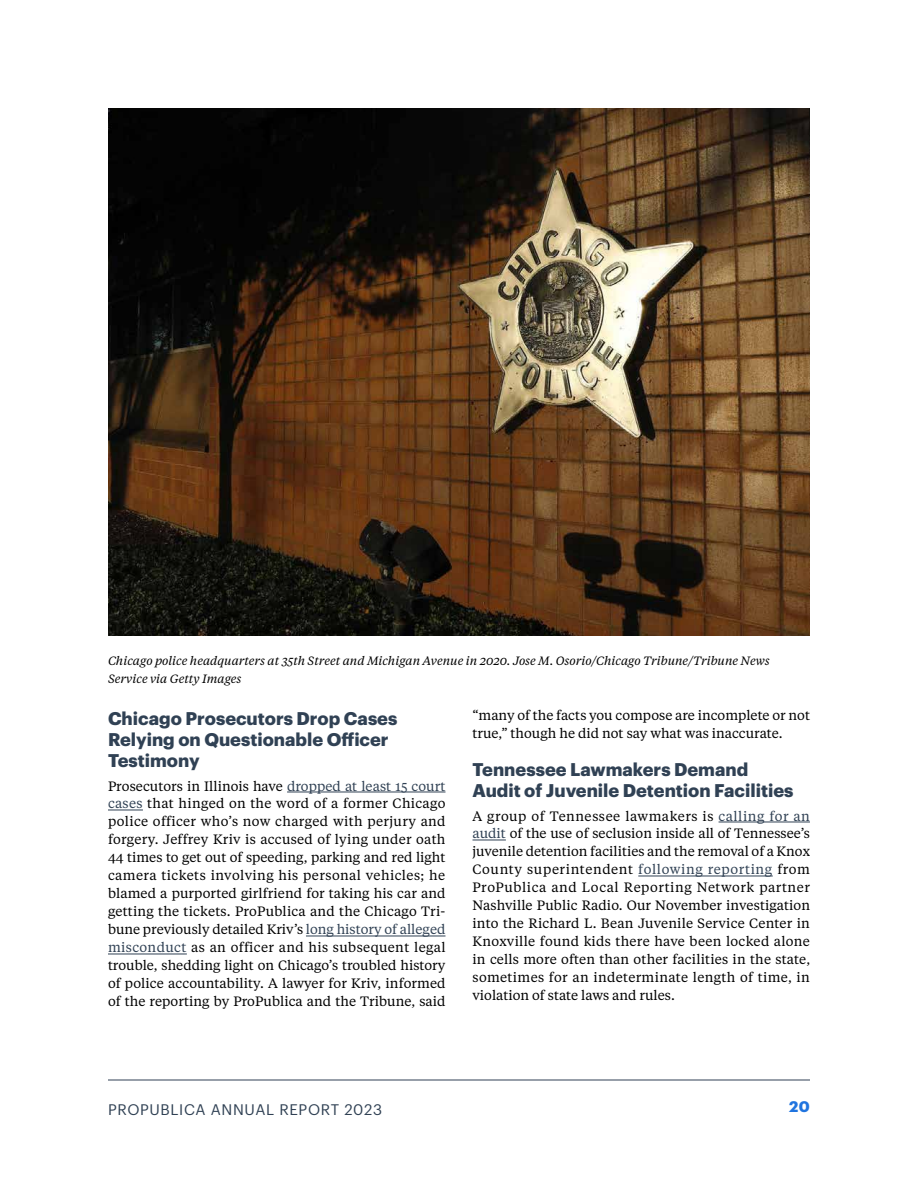
<style>
.page{position:relative;width:918px;height:1188px;background:#fff}
.page>*{position:absolute;margin:0;border:0;box-sizing:border-box;transform-origin:0 0}
.t1{font:700 18px/21px "Graphik";color:#304154}
.t2{font:15px "Graphik";letter-spacing:.045em;color:#304154}
.t3{font:700 15px "Graphik";color:#2074df}
.t4{font:13.5px/18px "Tiempos Text";color:#000;text-align:justify}
.t5{font:italic 12px/18px "Tiempos Text";color:#000}
.s1{color:#304154}
</style>
<div class="page">
<hr style="left:108px;top:1080px;width:702px;height:1px;background:#304154">
<hr style="left:287px;top:792px;width:159px;height:1px;background:#304154">
<hr style="left:108px;top:810px;width:35px;height:1px;background:#304154">
<hr style="left:306px;top:936px;width:140px;height:1px;background:#304154">
<hr style="left:108px;top:954px;width:79px;height:1px;background:#304154">
<hr style="left:719px;top:822px;width:91px;height:1px;background:#304154">
<hr style="left:472px;top:840px;width:34px;height:1px;background:#304154">
<hr style="left:638px;top:876px;width:135px;height:1px;background:#304154">
<img style="left:108px;top:108px;width:702px;height:527px">
<p class="t5" style="left:108px;top:651px;width:663px">Chicago police headquarters at 35th Street and Michigan Avenue in 2020. Jose M. Osorio/Chicago Tribune/Tribune News<br>Service via Getty Images</p>
<h1 class="t1" style="left:108px;top:706px;width:291px">Chicago Prosecutors Drop Cases<br>Relying on Questionable Officer<br>Testimony</h1>
<p class="t4" style="left:108px;top:776px;width:339px">Prosecutors in Illinois have <span class="s1">dropped at least 15 court cases</span> that hinged on the word of a former Chicago police officer who’s now charged with perjury and forgery. Jeffrey Kriv is accused of lying under oath 44 times to get out of speeding, parking and red light camera tickets involving his personal vehicles; he blamed a purported girlfriend for taking his car and getting the tickets. ProPublica and the Chicago Tri&shy;bune previously detailed Kriv’s <span class="s1">long history of alleged misconduct</span> as an officer and his subsequent legal trouble, shedding light on Chicago’s troubled history of police accountability. A lawyer for Kriv, informed of the reporting by ProPublica and the Tribune, said</p>
<p class="t4" style="left:472px;top:706px;width:339px">“many of the facts you compose are incomplete or not true,” though he did not say what was inaccurate.</p>
<h1 class="t1" style="left:472px;top:757px;width:323px">Tennessee Lawmakers Demand<br>Audit of Juvenile Detention Facilities</h1>
<p class="t4" style="left:472px;top:806px;width:339px">A group of Tennessee lawmakers is <span class="s1">calling for an audit</span> of the use of seclusion inside all of Tennessee’s juvenile detention facilities and the removal of a Knox County superintendent <span class="s1">following reporting</span> from ProPublica and Local Reporting Network partner Nashville Public Radio. Our November investigation into the Richard L. Bean Juvenile Service Center in Knoxville found kids there have been locked alone in cells more often than other facilities in the state, sometimes for an indeterminate length of time, in violation of state laws and rules.</p>
<p class="t2" style="left:108px;top:1098px;width:276px">PROPUBLICA ANNUAL REPORT 2023</p>
<p class="t3" style="left:789px;top:1094px;width:22px">20</p>
</div>
